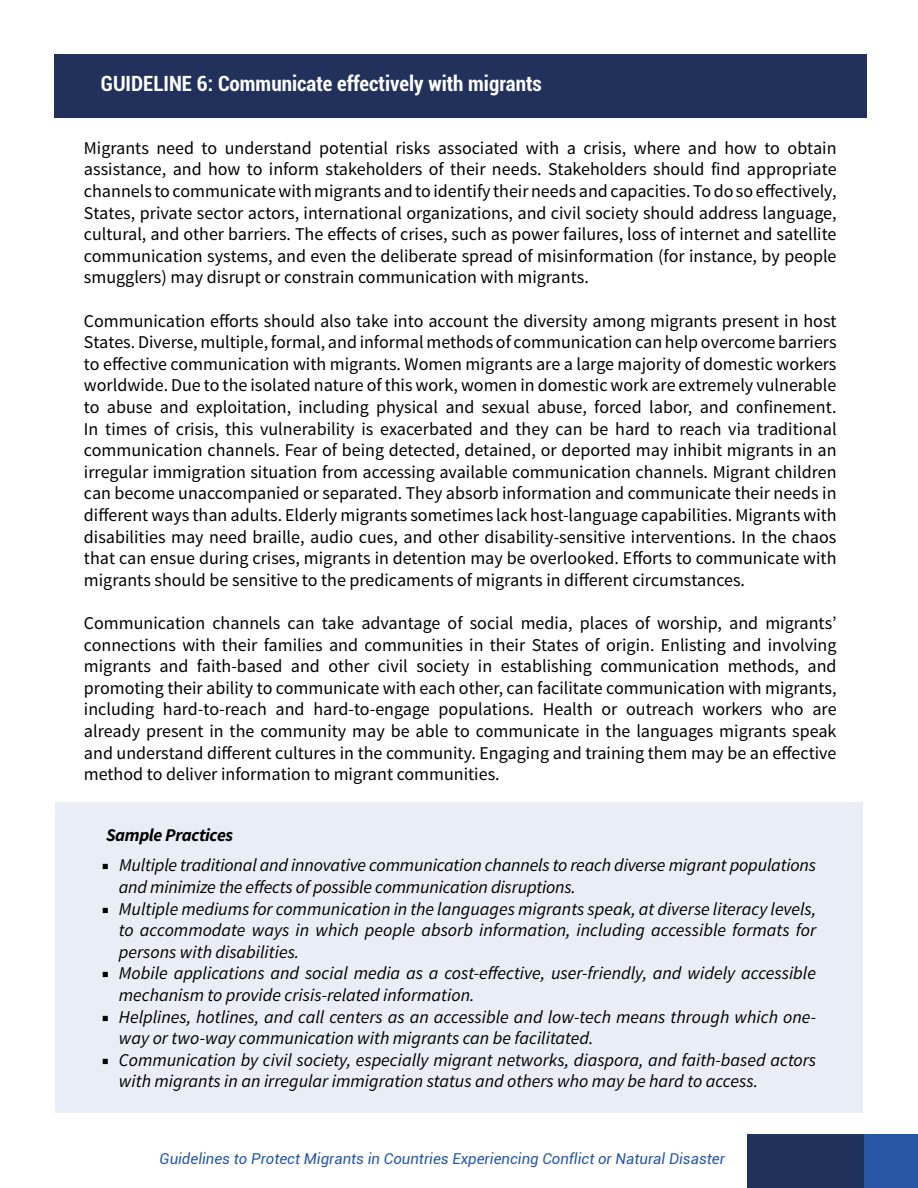
<style>
.page{position:relative;width:918px;height:1188px;background:#fff}
.page>*{position:absolute;margin:0;border:0;box-sizing:border-box;transform-origin:0 0}
.Subtitle_01{font:700 condensed 21px "Roboto";color:#fff}
.Body_copy{font:18px/21.6px "Source Sans Pro";color:#000;text-align:justify}
.t1{font:italic 18px/21.6px "Source Sans Pro";color:#000}
.Sample{font:italic 700 18px "Source Sans Pro";letter-spacing:-.02em;color:#000}
.t2{font:italic 15px "Roboto";color:#2858a5}
.s1{font-family:"Minion Pro";font-style:normal}
</style>
<div class="page">
<div style="left:806px;top:1134px;width:112px;height:54px;background:#2858a5"></div>
<div style="left:747px;top:1134px;width:117px;height:54px;background:#20315b"></div>
<div style="left:54px;top:54px;width:812px;height:64px;background:#21315b"></div>
<div style="left:55px;top:802px;width:808px;height:311px;background:#e8edf6"></div>
<p class="Subtitle_01" style="left:101px;top:69px;width:442px">GUIDELINE 6: Communicate effectively with migrants</p>
<p class="Body_copy" style="left:84px;top:137px;width:754px">Migrants need to understand potential risks associated with a crisis, where and how to obtain assistance, and how to inform stakeholders of their needs. Stakeholders should find appropriate channels to communicate with migrants and to identify their needs and capacities. To do so effectively, States, private sector actors, international organizations, and civil society should address language, cultural, and other barriers. The effects of crises, such as power failures, loss of internet and satellite communication systems, and even the deliberate spread of misinformation (for instance, by people smugglers) may disrupt or constrain communication with migrants.</p>
<p class="Body_copy" style="left:84px;top:310px;width:754px">Communication efforts should also take into account the diversity among migrants present in host States. Diverse, multiple, formal, and informal methods of communication can help overcome barriers to effective communication with migrants. Women migrants are a large majority of domestic workers worldwide. Due to the isolated nature of this work, women in domestic work are extremely vulnerable to abuse and exploitation, including physical and sexual abuse, forced labor, and confinement.<br>In times of crisis, this vulnerability is exacerbated and they can be hard to reach via traditional communication channels. Fear of being detected, detained, or deported may inhibit migrants in an irregular immigration situation from accessing available communication channels. Migrant children can become unaccompanied or separated. They absorb information and communicate their needs in different ways than adults. Elderly migrants sometimes lack host-language capabilities. Migrants with disabilities may need braille, audio cues, and other disability-sensitive interventions. In the chaos that can ensue during crises, migrants in detention may be overlooked. Efforts to communicate with migrants should be sensitive to the predicaments of migrants in different circumstances.</p>
<p class="Body_copy" style="left:84px;top:612px;width:754px">Communication channels can take advantage of social media, places of worship, and migrants’ connections with their families and communities in their States of origin. Enlisting and involving migrants and faith-based and other civil society in establishing communication methods, and promoting their ability to communicate with each other, can facilitate communication with migrants, including hard-to-reach and hard-to-engage populations. Health or outreach workers who are already present in the community may be able to communicate in the languages migrants speak and understand different cultures in the community. Engaging and training them may be an effective method to deliver information to migrant communities.</p>
<p class="Sample" style="left:106px;top:824px;width:129px">Sample Practices</p>
<p class="t1" style="left:119px;top:855px;width:699px;text-indent:-17px"><span class="s1">■</span> Multiple traditional and innovative communication channels to reach diverse migrant populations and minimize the effects of possible communication disruptions.</p>
<p class="t1" style="left:119px;top:898px;width:699px;text-align:justify;text-indent:-17px"><span class="s1">■</span> Multiple mediums for communication in the languages migrants speak, at diverse literacy levels, to accommodate ways in which people absorb information, including accessible formats for persons with disabilities.</p>
<p class="t1" style="left:119px;top:963px;width:699px;text-indent:-17px"><span class="s1">■</span> Mobile applications and social media as a cost-effective, user-friendly, and widely accessible mechanism to provide crisis-related information.</p>
<p class="t1" style="left:119px;top:1006px;width:699px;text-indent:-17px"><span class="s1">■</span> Helplines, hotlines, and call centers as an accessible and low-tech means through which one&shy;way or two-way communication with migrants can be facilitated.</p>
<p class="t1" style="left:119px;top:1049px;width:699px;text-indent:-17px"><span class="s1">■</span> Communication by civil society, especially migrant networks, diaspora, and faith-based actors with migrants in an irregular immigration status and others who may be hard to access.</p>
<p class="t2" style="left:160px;top:1148px;width:567px">Guidelines to Protect Migrants in Countries Experiencing Conflict or Natural Disaster</p>
</div>
